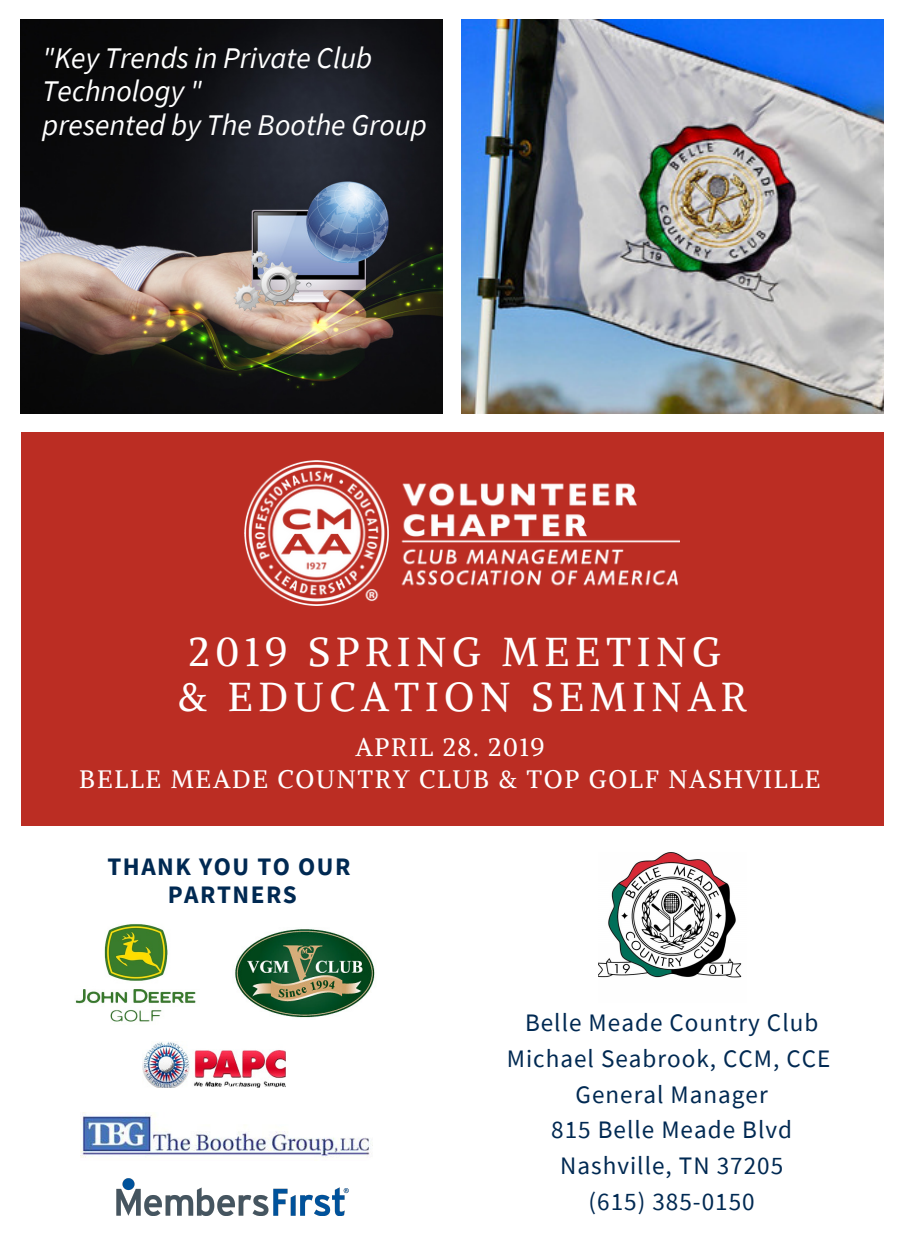
<style>
.page{position:relative;width:900px;height:1260px;background:#fff}
.page>*{position:absolute;margin:0;border:0;box-sizing:border-box;transform-origin:0 0}
.t1{font:40.25px/45px "Alike";letter-spacing:.14em;color:#fff}
.t2{font:italic 30px/33.8px "Source Sans Pro";color:#fff}
.t3{font:25.25px/35.5px "Source Sans Pro";letter-spacing:.04em;color:#002952;text-align:center}
.t4{font:25.25px/32px "Alike";letter-spacing:.07em;color:#fff;text-align:center}
.t5{font:700 25.25px/28px "Source Sans Pro";letter-spacing:.06em;color:#002952;text-align:center}
</style>
<div class="page">
<img style="left:21px;top:20px;width:422px;height:393px">
<img style="left:462px;top:20px;width:421px;height:393px">
<div style="left:21px;top:432px;width:862px;height:394px;background:#bb2d23"></div>
<img style="left:75px;top:924px;width:121px;height:98px">
<img style="left:143px;top:1042px;width:142px;height:46px">
<img style="left:235px;top:929px;width:140px;height:89px">
<img style="left:80px;top:1112px;width:293px;height:46px">
<img style="left:116px;top:1178px;width:233px;height:38px">
<img style="left:599px;top:852px;width:143px;height:126px">
<img style="left:245px;top:461px;width:435px;height:144px">
<p class="t2" style="left:42px;top:40px;width:386px">"Key Trends in Private Club<br>Technology "<br>presented by The Boothe Group</p>
<h1 class="t1" style="left:178px;top:629px;width:571px">2019 SPRING MEETING &amp; EDUCATION SEMINAR</h1>
<p class="t4" style="left:79px;top:731px;width:743px">APRIL 28. 2019<br>BELLE MEADE COUNTRY CLUB &amp; TOP GOLF NASHVILLE</p>
<p class="t5" style="left:107px;top:852px;width:244px">THANK YOU TO OUR<br>PARTNERS</p>
<p class="t3" style="left:507px;top:1005px;width:325px">Belle Meade Country Club<br>Michael Seabrook, CCM, CCE<br>General Manager<br>815 Belle Meade Blvd<br>Nashville, TN 37205<br>(615) 385-0150</p>
</div>
